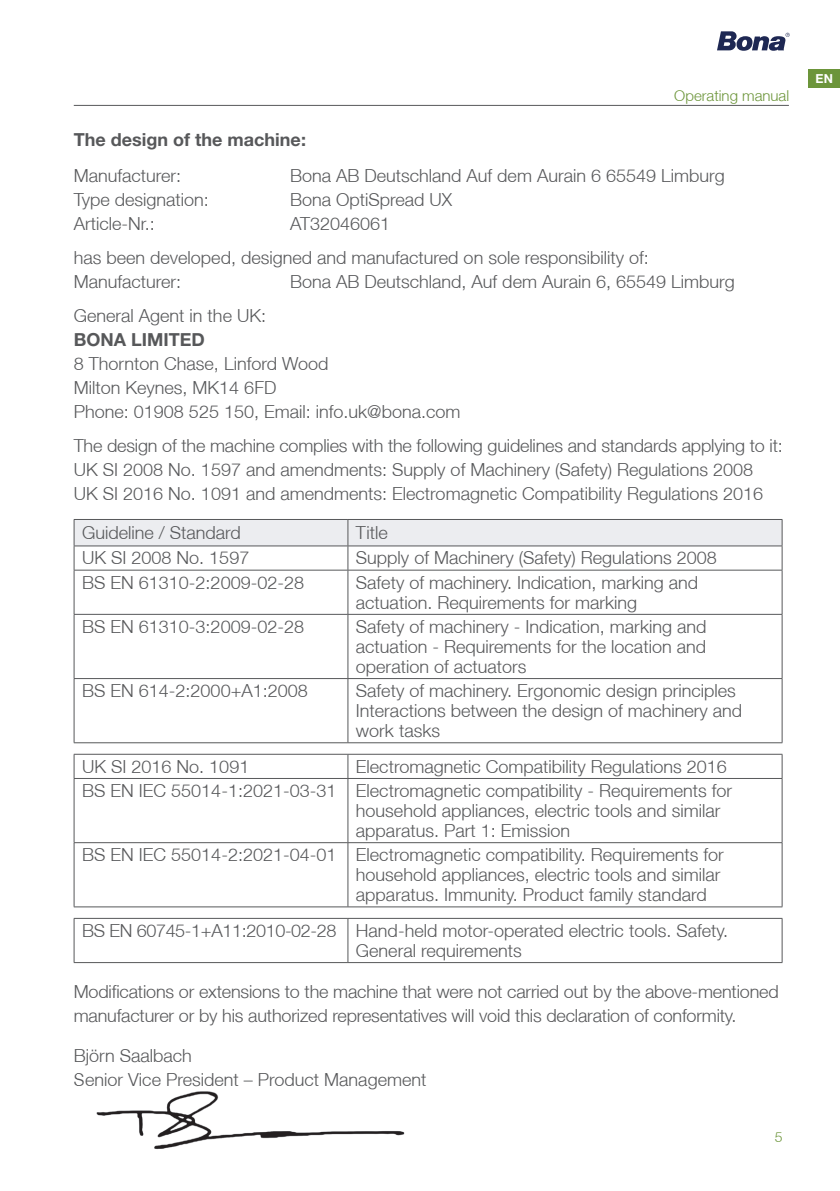
<style>
.page{position:relative;width:840px;height:1191px;background:#fff}
.page>*{position:absolute;margin:0;border:0;box-sizing:border-box;transform-origin:0 0}
.t1{font:300 18px/20px "Helvetica Neue LT";color:#57585a}
.t2{font:700 18px "Helvetica Neue LT Std";color:#57585a}
.t3{font:300 15px "Helvetica Neue LT";color:#6c953a}
.t4{font:300 14px "Helvetica Neue LT";color:#6c953a}
.t5{font:700 12.4px "Helvetica Neue LT Std";color:#fff}
</style>
<div class="page">
<hr style="left:74px;top:105px;width:714px;height:1px;background:#57585a">
<svg style="left:717px;top:31px;width:72px;height:20px"></svg>
<div style="left:808px;top:69px;width:31px;height:19px;background:#6c953a"></div>
<hr style="left:74px;top:570px;width:274px;height:1px;background:#57585a">
<hr style="left:348px;top:570px;width:434px;height:1px;background:#57585a">
<hr style="left:74px;top:614px;width:274px;height:1px;background:#57585a">
<hr style="left:348px;top:614px;width:434px;height:1px;background:#57585a">
<hr style="left:74px;top:678px;width:274px;height:1px;background:#57585a">
<hr style="left:348px;top:678px;width:434px;height:1px;background:#57585a">
<hr style="left:74px;top:778px;width:274px;height:1px;background:#57585a">
<hr style="left:348px;top:778px;width:434px;height:1px;background:#57585a">
<hr style="left:74px;top:842px;width:274px;height:1px;background:#57585a">
<hr style="left:348px;top:842px;width:434px;height:1px;background:#57585a">
<svg style="left:74px;top:519px;width:708px;height:51px"></svg>
<hr style="left:74px;top:570px;width:1px;height:44px;background:#57585a">
<hr style="left:347px;top:570px;width:1px;height:44px;background:#57585a">
<hr style="left:781px;top:570px;width:1px;height:44px;background:#57585a">
<hr style="left:74px;top:614px;width:1px;height:64px;background:#57585a">
<hr style="left:347px;top:614px;width:1px;height:64px;background:#57585a">
<hr style="left:781px;top:614px;width:1px;height:64px;background:#57585a">
<hr style="left:74px;top:679px;width:1px;height:63px;background:#57585a">
<hr style="left:347px;top:679px;width:1px;height:63px;background:#57585a">
<hr style="left:781px;top:679px;width:1px;height:63px;background:#57585a">
<hr style="left:74px;top:742px;width:274px;height:1px;background:#57585a">
<hr style="left:348px;top:742px;width:434px;height:1px;background:#57585a">
<hr style="left:74px;top:754px;width:274px;height:1px;background:#57585a">
<svg style="left:74px;top:754px;width:1px;height:24px"></svg>
<hr style="left:348px;top:754px;width:434px;height:1px;background:#57585a">
<svg style="left:347px;top:754px;width:1px;height:24px"></svg>
<svg style="left:781px;top:754px;width:1px;height:24px"></svg>
<hr style="left:74px;top:778px;width:1px;height:64px;background:#57585a">
<hr style="left:347px;top:778px;width:1px;height:64px;background:#57585a">
<hr style="left:781px;top:778px;width:1px;height:64px;background:#57585a">
<hr style="left:74px;top:843px;width:1px;height:63px;background:#57585a">
<hr style="left:347px;top:843px;width:1px;height:63px;background:#57585a">
<hr style="left:781px;top:843px;width:1px;height:63px;background:#57585a">
<hr style="left:74px;top:906px;width:274px;height:1px;background:#57585a">
<hr style="left:348px;top:906px;width:434px;height:1px;background:#57585a">
<hr style="left:74px;top:918px;width:274px;height:1px;background:#57585a">
<hr style="left:74px;top:918px;width:1px;height:44px;background:#57585a">
<hr style="left:348px;top:918px;width:434px;height:1px;background:#57585a">
<hr style="left:347px;top:918px;width:1px;height:44px;background:#57585a">
<hr style="left:781px;top:918px;width:1px;height:44px;background:#57585a">
<hr style="left:74px;top:962px;width:274px;height:1px;background:#57585a">
<hr style="left:348px;top:962px;width:434px;height:1px;background:#57585a">
<img style="left:96px;top:1091px;width:309px;height:58px">
<p class="t3" style="left:674px;top:86px;width:116px">Operating manual</p>
<p class="t2" style="left:74px;top:129px;width:233px">The design of the machine:</p>
<p class="t1" style="left:74px;top:165px;width:109px">Manufacturer:</p>
<p class="t1" style="left:290px;top:165px;width:436px">Bona AB Deutschland Auf dem Aurain 6 65549 Limburg</p>
<p class="t1" style="left:74px;top:189px;width:137px">Type designation:</p>
<p class="t1" style="left:290px;top:189px;width:164px">Bona OptiSpread UX</p>
<p class="t1" style="left:74px;top:213px;width:83px">Article-Nr.:</p>
<p class="t1" style="left:74px;top:206px;width:576px;line-height:34px;text-indent:216px">AT32046061<br>has been developed, designed and manufactured on sole responsibility of:</p>
<p class="t1" style="left:74px;top:271px;width:109px">Manufacturer:</p>
<p class="t1" style="left:290px;top:271px;width:446px">Bona AB Deutschland, Auf dem Aurain 6, 65549 Limburg</p>
<p class="t1" style="left:74px;top:305px;width:194px">General Agent in the UK:</p>
<p class="t2" style="left:74px;top:328px;width:132px">BONA LIMITED</p>
<p class="t1" style="left:74px;top:351px;width:388px;line-height:24px">8 Thornton Chase, Linford Wood<br>Milton Keynes, MK14 6FD<br>Phone: 01908 525 150, Email: info.uk@bona.com</p>
<p class="t1" style="left:74px;top:433px;width:710px;line-height:24px">The design of the machine complies with the following guidelines and standards applying to it:<br>UK SI 2008 No. 1597 and amendments: Supply of Machinery (Safety) Regulations 2008<br>UK SI 2016 No. 1091 and amendments: Electromagnetic Compatibility Regulations 2016</p>
<p class="t1" style="left:82px;top:522px;width:160px">Guideline / Standard</p>
<p class="t1" style="left:356px;top:522px;width:33px">Title</p>
<p class="t1" style="left:82px;top:547px;width:169px">UK SI 2008 No. 1597</p>
<p class="t1" style="left:356px;top:547px;width:362px">Supply of Machinery (Safety) Regulations 2008</p>
<p class="t1" style="left:82px;top:572px;width:223px">BS EN 61310-2:2009-02-28</p>
<p class="t1" style="left:356px;top:572px;width:343px">Safety of machinery. Indication, marking and actuation. Requirements for marking</p>
<p class="t1" style="left:82px;top:616px;width:223px">BS EN 61310-3:2009-02-28</p>
<p class="t1" style="left:356px;top:616px;width:352px;text-align:justify">Safety of machinery - Indication, marking and actuation - Requirements for the location and operation of actuators</p>
<p class="t1" style="left:82px;top:680px;width:227px">BS EN 614-2:2000+A1:2008</p>
<p class="t1" style="left:356px;top:680px;width:387px">Safety of machinery. Ergonomic design principles<br>Interactions between the design of machinery and work tasks</p>
<p class="t1" style="left:82px;top:756px;width:169px">UK SI 2016 No. 1091</p>
<p class="t1" style="left:82px;top:754px;width:651px;line-height:24.2px;text-align:right">Electromagnetic Compatibility Regulations 2016<br>BS EN IEC 55014-1:2021-03-31 Electromagnetic compatibility - Requirements for</p>
<p class="t1" style="left:356px;top:800px;width:366px">household appliances, electric tools and similar apparatus. Part 1: Emission</p>
<p class="t1" style="left:356px;top:844px;width:369px;text-indent:-274px">BS EN IEC 55014-2:2021-04-01 Electromagnetic compatibility. Requirements for household appliances, electric tools and similar apparatus. Immunity. Product family standard</p>
<p class="t1" style="left:356px;top:920px;width:373px;text-indent:-274px">BS EN 60745-1+A11:2010-02-28 Hand-held motor-operated electric tools. Safety.<br>General requirements</p>
<p class="t1" style="left:74px;top:979px;width:706px;line-height:24px">Modifications or extensions to the machine that were not carried out by the above-mentioned manufacturer or by his authorized representatives will void this declaration of conformity.</p>
<p class="t1" style="left:74px;top:1043px;width:354px;line-height:24px">Björn Saalbach<br>Senior Vice President – Product Management</p>
<p class="t4" style="left:774px;top:1128px;width:9px">5</p>
<p class="t5" style="left:815px;top:71px;width:19px">EN</p>
</div>
